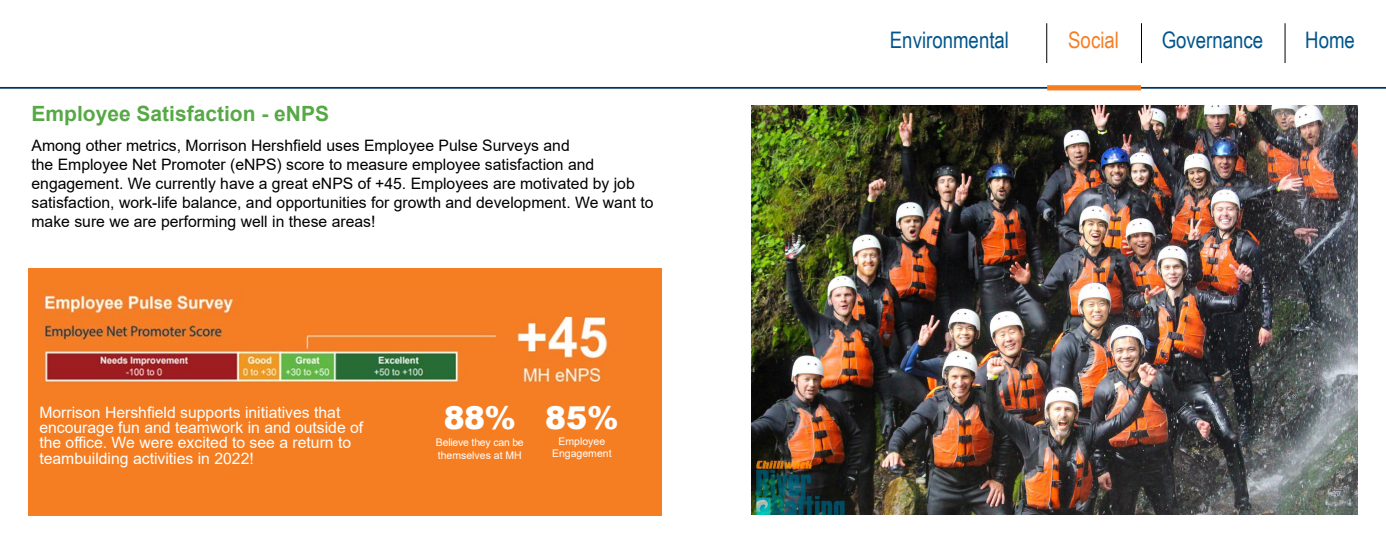
<style>
.page{position:relative;width:1386px;height:536px;background:#fff}
.page>*{position:absolute;margin:0;border:0;box-sizing:border-box;transform-origin:0 0}
.t1{font:900 31.5px "Arial";color:#fff}
.t2{font:22.75px "Arial Narrow";color:#00558b}
.t3{font:22.75px "Arial Narrow";color:#f57e25}
.t4{font:700 21px "Arial";color:#57a846}
.t5{font:15.75px/18.9px "Arial";color:#000}
.t6{font:15.75px/15.4px "Arial";color:#fff}
.t7{font:10.5px/12.6px "Arial";letter-spacing:-.02em;color:#fff}
.t8{font:10.5px/12.6px "Arial";color:#fff;text-align:center}
</style>
<div class="page">
<hr style="left:0;top:87px;width:1386px;height:2px;background:#00355f">
<div style="left:28px;top:268px;width:634px;height:247px;background:#f57e23"></div>
<img style="left:44px;top:293px;width:564px;height:90px">
<img style="left:752px;top:105px;width:606px;height:409px">
<hr style="left:1046px;top:23px;width:1px;height:40px;background:#000">
<hr style="left:1141px;top:23px;width:1px;height:40px;background:#000">
<hr style="left:1285px;top:23px;width:1px;height:40px;background:#000">
<div style="left:1047px;top:85px;width:94px;height:5px;background:#f57e25"></div>
<h3 class="t4" style="left:32px;top:98px;width:299px">Employee Satisfaction - eNPS</h3>
<p class="t5" style="left:32px;top:136px;width:624px">Among other metrics, Morrison Hershfield uses Employee Pulse Surveys and<br>the Employee Net Promoter (eNPS) score to measure employee satisfaction and engagement. We currently have a great eNPS of +45. Employees are motivated by job satisfaction, work-life balance, and opportunities for growth and development. We want to make sure we are performing well in these areas!</p>
<p class="t6" style="left:39px;top:404px;width:325px">Morrison Hershfield supports initiatives that encourage fun and teamwork in and outside of the office. We were excited to see a return to teambuilding activities in 2022!</p>
<h1 class="t1" style="left:545px;top:394px;width:75px">85%</h1>
<h1 class="t1" style="left:444px;top:394px;width:74px">88%</h1>
<p class="t7" style="left:436px;top:436px;width:89px">Believe they can be themselves at MH</p>
<p class="t8" style="left:552px;top:434px;width:61px">Employee<br>Engagement</p>
<h2 class="t2" style="left:890px;top:23px;width:121px">Environmental</h2>
<h2 class="t3" style="left:1068px;top:23px;width:52px">Social</h2>
<h2 class="t2" style="left:1162px;top:23px;width:103px">Governance</h2>
<h2 class="t2" style="left:1305px;top:23px;width:51px">Home</h2>
</div>
